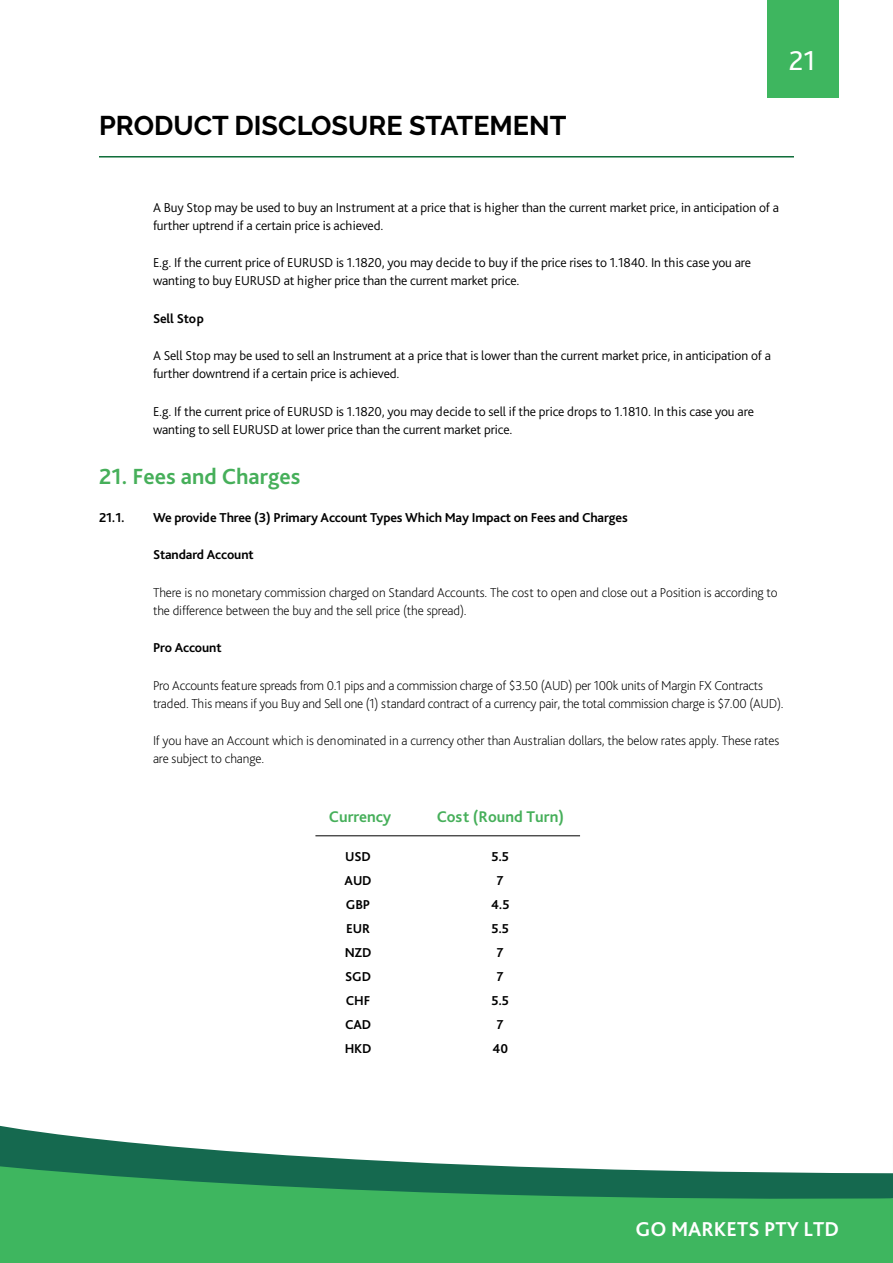
<style>
.page{position:relative;width:893px;height:1263px;background:#fff}
.page>*{position:absolute;margin:0;border:0;box-sizing:border-box;transform-origin:0 0}
.t1{font:28.5px "Bliss Pro";color:#fff}
.t2{font:700 27px "Raleway";color:#000}
.t3{font:700 22.95px "Bliss Pro";color:#46af5a}
.t4{font:700 21px "Bliss Pro";color:#fff}
.t5{font:700 16.2px "Bliss Pro";color:#46af5a}
.t6{font:300 13.5px/18px "Bliss Pro";letter-spacing:-.01em;color:#000101}
.t7{font:200 13.5px/18px "Bliss Pro";letter-spacing:-.01em;color:#000101}
.t8{font:700 13.5px/24px "Bliss Pro";letter-spacing:-.01em;color:#000101;text-align:center}
</style>
<div class="page">
<hr style="left:99px;top:156px;width:695px;height:2px;background:#0e6c38">
<div style="left:768px;top:0;width:71px;height:98px;background:#3db65f"></div>
<div style="left:767px;top:0;width:70px;height:98px;background:#3eb65f"></div>
<div style="left:0;top:1205px;width:892px;height:58px;background:#3eb65f"></div>
<div style="left:0;top:1198px;width:892px;height:7px;background:#3eb65f"></div>
<svg style="left:0;top:1125px;width:892px;height:73px"></svg>
<svg style="left:892px;top:1173px;width:1px;height:90px"></svg>
<hr style="left:315px;top:835px;width:265px;height:1px;background:#000101">
<h2 class="t2" style="left:99px;top:110px;width:469px">PRODUCT DISCLOSURE STATEMENT</h2>
<h1 class="t1" style="left:789px;top:43px;width:28px">21</h1>
<p class="t6" style="left:153px;top:198px;width:627px">A Buy Stop may be used to buy an Instrument at a price that is higher than the current market price, in anticipation of a further uptrend if a certain price is achieved.</p>
<p class="t6" style="left:153px;top:254px;width:600px">E.g. If the current price of EURUSD is 1.1820, you may decide to buy if the price rises to 1.1840. In this case you are wanting to buy EURUSD at higher price than the current market price.</p>
<p class="t8" style="left:153px;top:306px;width:52px">Sell Stop</p>
<p class="t6" style="left:153px;top:347px;width:619px">A Sell Stop may be used to sell an Instrument at a price that is lower than the current market price, in anticipation of a further downtrend if a certain price is achieved.</p>
<p class="t6" style="left:153px;top:402px;width:602px">E.g. If the current price of EURUSD is 1.1820, you may decide to sell if the price drops to 1.1810. In this case you are wanting to sell EURUSD at lower price than the current market price.</p>
<h3 class="t3" style="left:99px;top:462px;width:203px">21. Fees and Charges</h3>
<p class="t8" style="left:99px;top:505px;width:27px">21.1.</p>
<p class="t8" style="left:153px;top:505px;width:476px">We provide Three (3) Primary Account Types Which May Impact on Fees and Charges</p>
<p class="t8" style="left:153px;top:542px;width:102px">Standard Account</p>
<p class="t7" style="left:153px;top:583px;width:626px">There is no monetary commission charged on Standard Accounts. The cost to open and close out a Position is according to the difference between the buy and the sell price (the spread).</p>
<p class="t8" style="left:153px;top:635px;width:70px">Pro Account</p>
<p class="t7" style="left:153px;top:676px;width:632px">Pro Accounts feature spreads from 0.1 pips and a commission charge of $3.50 (AUD) per 100k units of Margin FX Contracts traded. This means if you Buy and Sell one (1) standard contract of a currency pair, the total commission charge is $7.00 (AUD).</p>
<p class="t7" style="left:153px;top:731px;width:628px">If you have an Account which is denominated in a currency other than Australian dollars, the below rates apply. These rates are subject to change.</p>
<p class="t5" style="left:329px;top:806px;width:64px">Currency</p>
<p class="t5" style="left:437px;top:806px;width:129px">Cost (Round Turn)</p>
<p class="t8" style="left:491px;top:844px;width:20px">5.5<br>7<br>4.5<br>5.5<br>7<br>7<br>5.5<br>7<br>40</p>
<p class="t8" style="left:345px;top:844px;width:29px;text-align:justify">USD AUD GBP EUR NZD SGD CHF CAD HKD</p>
<h3 class="t4" style="left:635px;top:1216px;width:205px">GO MARKETS PTY LTD</h3>
</div>
